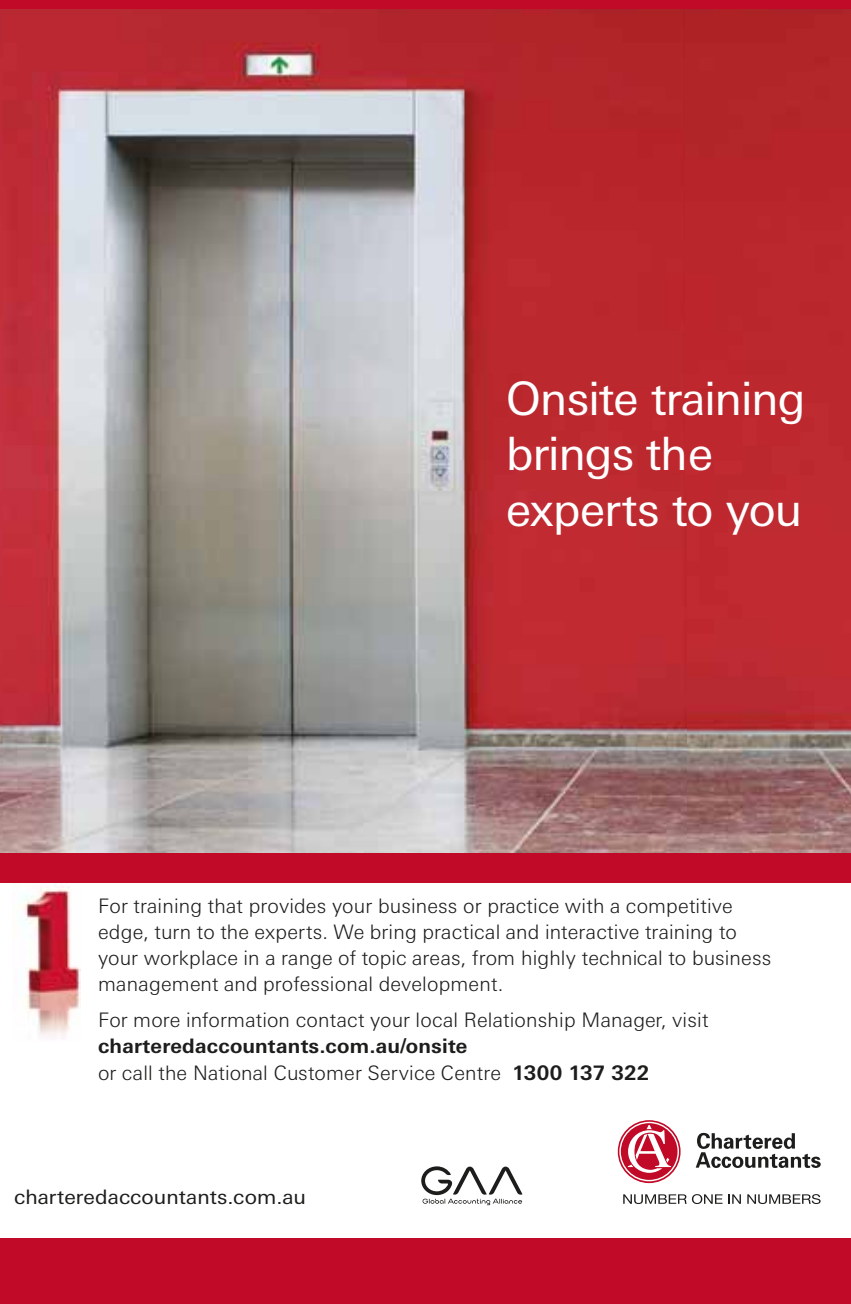
<style>
.page{position:relative;width:851px;height:1304px;background:#fff}
.page>*{position:absolute;margin:0;border:0;box-sizing:border-box;transform-origin:0 0}
.t1{font:46px/55.2px "Linotype Univers Basic";letter-spacing:-.02em;color:#fff}
.t2{font:300 20px/26.2px "Linotype Univers Basic";letter-spacing:.005em;color:#1d1d1b}
.t3{font:700 20px/26.2px "Linotype Univers Basic";letter-spacing:.01em;color:#1d1d1b}
.t4{font:20px "Linotype Univers Basic";letter-spacing:.005em;color:#1d1d1b;scale:1.05 1}
.s1{font-weight:300}
</style>
<div class="page">
<div style="left:0;top:1239px;width:850px;height:65px;background:#c10a27"></div>
<svg style="left:618px;top:1121px;width:61px;height:61px"></svg>
<div style="left:617px;top:1120px;width:63px;height:63px;border:1px solid #c10a27;border-radius:50%"></div>
<div style="left:619px;top:1122px;width:60px;height:59px;border:1px solid #fff;border-radius:50%"></div>
<svg style="left:627px;top:1125px;width:43px;height:48px"></svg>
<svg style="left:695px;top:1133px;width:125px;height:35px"></svg>
<svg style="left:623px;top:1194px;width:99px;height:10px"></svg>
<svg style="left:728px;top:1194px;width:12px;height:10px"></svg>
<svg style="left:747px;top:1194px;width:73px;height:10px"></svg>
<svg style="left:421px;top:1166px;width:101px;height:39px"></svg>
<img style="left:21px;top:886px;width:60px;height:153px">
<div style="left:0;top:0;width:850px;height:883px;background:#c10a27"></div>
<img style="left:0;top:9px;width:850px;height:844px">
<h1 class="t1" style="left:506px;top:371px;width:300px">Onsite training brings the experts to you</h1>
<p class="t2" style="left:98px;top:892px;width:674px">For training that provides your business or practice with a competitive edge, turn to the experts. We bring practical and interactive training to your workplace in a range of topic areas, from highly technical to business management and professional development.</p>
<p class="t2" style="left:98px;top:1007px;width:612px">For more information contact your local Relationship Manager, visit</p>
<p class="t3" style="left:98px;top:1033px;width:553px">charteredaccountants.com.au/onsite<br><span class="s1">or call the National Customer Service Centre</span> 1300 137 322</p>
<p class="t4" style="left:14px;top:1186px;width:279px">charteredaccountants.com.au</p>
</div>
